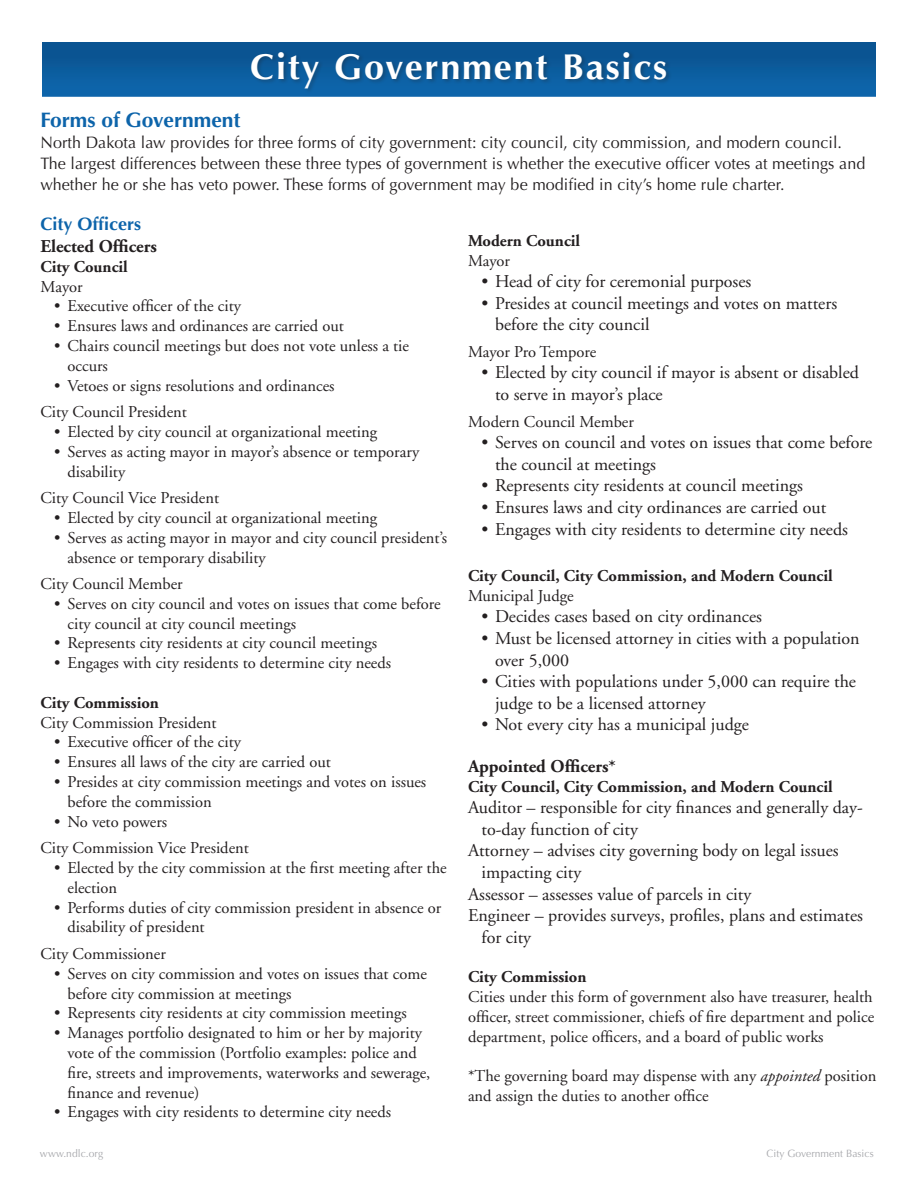
<style>
.page{position:relative;width:918px;height:1188px;background:#fff}
.page>*{position:absolute;margin:0;border:0;box-sizing:border-box;transform-origin:0 0}
.Headings{font:700 36px "Optima";letter-spacing:.05em;color:#fff}
.Heads{font:700 21px "Optima";color:#0d64aa}
.t1{font:18px/21.6px "Adobe Garamond";color:#231f20}
.t2{font:700 18px "Adobe Garamond";color:#231f20}
.t3{font:700 18px "Optima";color:#0d64aa}
.t4{font:16.65px/21px "Optima";letter-spacing:.005em;color:#231f20}
.t5{font:16.5px/19.8px "Adobe Garamond";color:#231f20}
.t6{font:700 16.5px "Adobe Garamond";color:#231f20}
.t7{font:10.65px "Optima";letter-spacing:.005em;color:#a8a9ad}
.s1{font-style:italic}
</style>
<div class="page">
<svg style="left:43px;top:43px;width:832px;height:52px;background:#0b5a9b"></svg>
<div style="left:40px;top:40px;width:838px;height:58px;border:2px solid #fff"></div>
<div style="left:250px;top:51px;width:422px;height:43px;background:#231f20;opacity:.3"></div>
<p class="Headings" style="left:250px;top:46px;width:419px">City Government Basics</p>
<p class="Heads" style="left:40px;top:108px;width:202px">Forms of Government</p>
<p class="t4" style="left:40px;top:132px;width:826px">North Dakota law provides for three forms of city government: city council, city commission, and modern council.<br>The largest differences between these three types of government is whether the executive officer votes at meetings and whether he or she has veto power. These forms of government may be modified in city’s home rule charter.</p>
<p class="t3" style="left:40px;top:214px;width:102px">City Officers</p>
<p class="t2" style="left:40px;top:237px;width:118px">Elected Officers</p>
<p class="t6" style="left:40px;top:258px;width:89px">City Council</p>
<p class="t5" style="left:40px;top:277px;width:44px">Mayor</p>
<p class="t5" style="left:54px;top:297px;width:188px">• Executive officer of the city</p>
<p class="t5" style="left:54px;top:317px;width:291px">• Ensures laws and ordinances are carried out</p>
<p class="t5" style="left:68px;top:336px;width:343px;text-indent:-14px">• Chairs council meetings but does not vote unless a tie occurs</p>
<p class="t5" style="left:54px;top:376px;width:282px">• Vetoes or signs resolutions and ordinances</p>
<p class="t5" style="left:40px;top:402px;width:148px">City Council President</p>
<p class="t5" style="left:54px;top:422px;width:325px">• Elected by city council at organizational meeting</p>
<p class="t5" style="left:68px;top:442px;width:353px;text-indent:-14px">• Serves as acting mayor in mayor’s absence or temporary disability</p>
<p class="t5" style="left:40px;top:488px;width:180px">City Council Vice President</p>
<p class="t5" style="left:54px;top:508px;width:325px">• Elected by city council at organizational meeting</p>
<p class="t5" style="left:68px;top:528px;width:381px;text-indent:-14px">• Serves as acting mayor in mayor and city council president’s absence or temporary disability</p>
<p class="t5" style="left:40px;top:574px;width:144px">City Council Member</p>
<p class="t5" style="left:68px;top:594px;width:375px;text-indent:-14px">• Serves on city council and votes on issues that come before city council at city council meetings</p>
<p class="t5" style="left:54px;top:634px;width:325px">• Represents city residents at city council meetings</p>
<p class="t5" style="left:54px;top:654px;width:339px">• Engages with city residents to determine city needs</p>
<p class="t6" style="left:40px;top:694px;width:120px">City Commission</p>
<p class="t5" style="left:40px;top:713px;width:178px">City Commission President</p>
<p class="t5" style="left:54px;top:733px;width:188px">• Executive officer of the city</p>
<p class="t5" style="left:54px;top:753px;width:278px">• Ensures all laws of the city are carried out</p>
<p class="t5" style="left:68px;top:772px;width:360px;text-indent:-14px">• Presides at city commission meetings and votes on issues before the commission</p>
<p class="t5" style="left:54px;top:812px;width:115px">• No veto powers</p>
<p class="t5" style="left:40px;top:839px;width:210px">City Commission Vice President</p>
<p class="t5" style="left:68px;top:858px;width:381px;text-indent:-14px">• Elected by the city commission at the first meeting after the election</p>
<p class="t5" style="left:68px;top:898px;width:375px;text-indent:-14px">• Performs duties of city commission president in absence or disability of president</p>
<p class="t5" style="left:40px;top:944px;width:127px">City Commissioner</p>
<p class="t5" style="left:68px;top:964px;width:361px;text-indent:-14px">• Serves on city commission and votes on issues that come before city commission at meetings</p>
<p class="t5" style="left:54px;top:1004px;width:354px">• Represents city residents at city commission meetings</p>
<p class="t5" style="left:68px;top:1023px;width:364px;text-indent:-14px">• Manages portfolio designated to him or her by majority vote of the commission (Portfolio examples: police and fire, streets and improvements, waterworks and sewerage, finance and revenue)</p>
<p class="t5" style="left:54px;top:1103px;width:339px">• Engages with city residents to determine city needs</p>
<p class="t6" style="left:468px;top:231px;width:114px">Modern Council</p>
<p class="t5" style="left:468px;top:251px;width:44px">Mayor</p>
<p class="t1" style="left:482px;top:271px;width:271px">• Head of city for ceremonial purposes</p>
<p class="t1" style="left:495px;top:293px;width:344px;text-indent:-14px">• Presides at council meetings and votes on matters before the city council</p>
<p class="t5" style="left:468px;top:342px;width:130px">Mayor Pro Tempore</p>
<p class="t1" style="left:495px;top:362px;width:366px;text-indent:-14px">• Elected by city council if mayor is absent or disabled to serve in mayor’s place</p>
<p class="t5" style="left:468px;top:412px;width:167px">Modern Council Member</p>
<p class="t1" style="left:495px;top:432px;width:379px;text-indent:-14px">• Serves on council and votes on issues that come before the council at meetings</p>
<p class="t1" style="left:482px;top:475px;width:323px">• Represents city residents at council meetings</p>
<p class="t1" style="left:482px;top:497px;width:346px">• Ensures laws and city ordinances are carried out</p>
<p class="t1" style="left:482px;top:519px;width:368px">• Engages with city residents to determine city needs</p>
<p class="t6" style="left:468px;top:567px;width:366px">City Council, City Commission, and Modern Council</p>
<p class="t5" style="left:468px;top:586px;width:107px">Municipal Judge</p>
<p class="t1" style="left:482px;top:606px;width:282px">• Decides cases based on city ordinances</p>
<p class="t1" style="left:495px;top:628px;width:366px;text-indent:-14px">• Must be licensed attorney in cities with a population over 5,000</p>
<p class="t1" style="left:495px;top:671px;width:363px;text-indent:-14px">• Cities with populations under 5,000 can require the judge to be a licensed attorney</p>
<p class="t1" style="left:482px;top:714px;width:269px">• Not every city has a municipal judge</p>
<p class="t2" style="left:468px;top:756px;width:149px">Appointed Officers*</p>
<p class="t6" style="left:468px;top:777px;width:366px">City Council, City Commission, and Modern Council</p>
<p class="t1" style="left:482px;top:797px;width:383px;text-indent:-14px">Auditor – responsible for city finances and generally day&shy;to-day function of city</p>
<p class="t1" style="left:482px;top:840px;width:359px;text-indent:-14px">Attorney – advises city governing body on legal issues impacting city</p>
<p class="t1" style="left:468px;top:884px;width:285px">Assessor – assesses value of parcels in city</p>
<p class="t1" style="left:482px;top:905px;width:383px;text-indent:-14px">Engineer – provides surveys, profiles, plans and estimates for city</p>
<p class="t6" style="left:468px;top:968px;width:120px">City Commission</p>
<p class="t5" style="left:468px;top:987px;width:408px;text-align:justify">Cities under this form of government also have treasurer, health officer, street commissioner, chiefs of fire department and police department, police officers, and a board of public works</p>
<p class="t5" style="left:468px;top:1067px;width:410px">*The governing board may dispense with any <span class="s1">appointed</span> position and assign the duties to another office</p>
<p class="t7" style="left:40px;top:1147px;width:65px">www.ndlc.org</p>
<p class="t7" style="left:767px;top:1147px;width:109px">City Government Basics</p>
</div>
